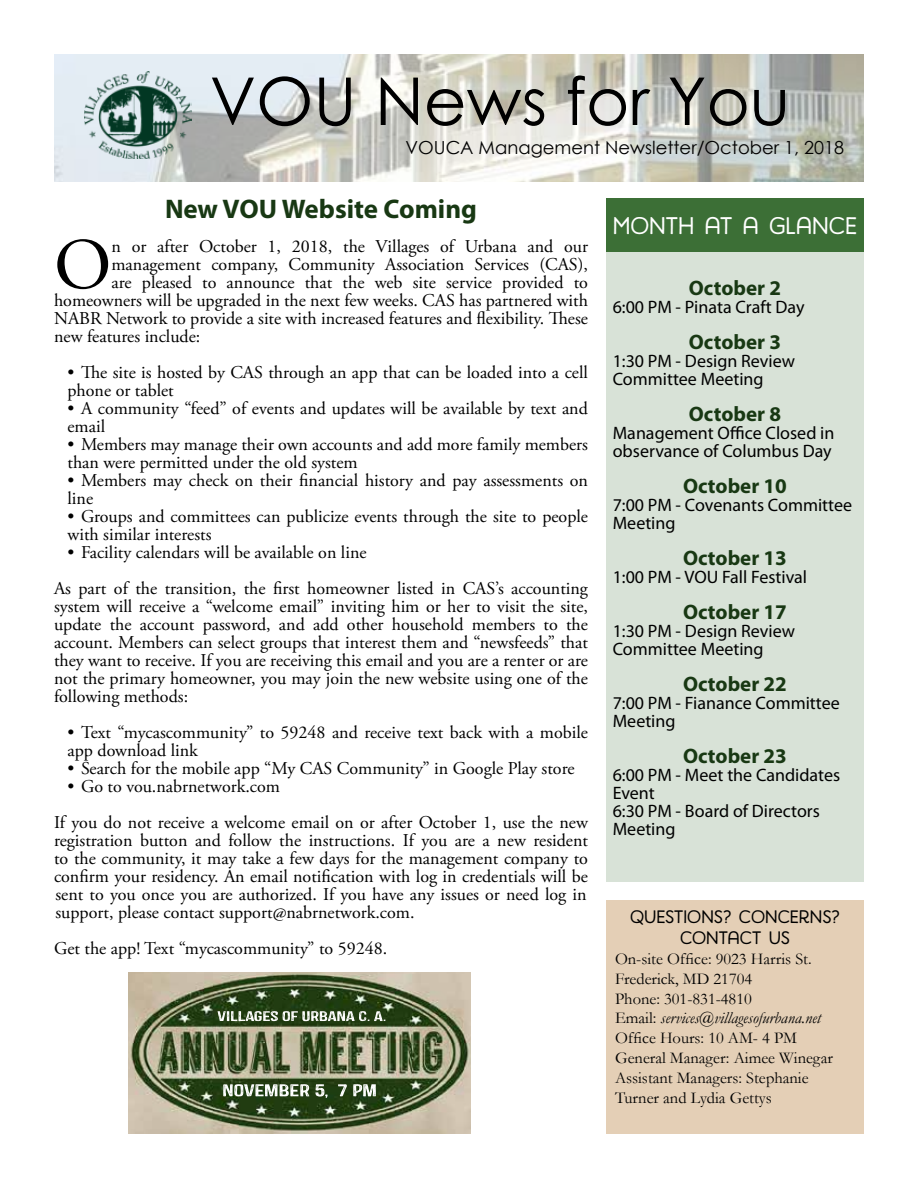
<style>
.page{position:relative;width:918px;height:1188px;background:#fff}
.page>*{position:absolute;margin:0;border:0;box-sizing:border-box;transform-origin:0 0}
.t1{font:72.3px "Adobe Garamond Pro";color:#000}
.t2{font:66px "Century Gothic";color:#000}
.t3{font:700 27px "Myriad Pro";color:#183813}
.t4{font:25.5px "Harman Retro";color:#fff}
.t5{font:24px "Harman Retro";color:#fff}
.t6{font:700 21px "Myriad Pro";color:#183813}
.t7{font:18px/18px "Adobe Garamond Pro";color:#000}
.t8{font:18px/18px "Myriad Pro";color:#000}
.t9{font:18px "Century Gothic";color:#000}
.t10{font:18px/21.6px "Harman Retro";color:#000;text-align:center}
.t11{font:16.5px/19.8px "Garamond";color:#000}
.s1{font-style:italic}
</style>
<div class="page">
<div style="left:606px;top:900px;width:258px;height:234px;background:#e4cfb6"></div>
<div style="left:606px;top:198px;width:258px;height:54px;background:#3c6f36"></div>
<img style="left:54px;top:54px;width:810px;height:127px">
<img style="left:84px;top:71px;width:107px;height:87px">
<div style="left:606px;top:252px;width:258px;height:630px;background:#d8e2d7"></div>
<img style="left:129px;top:972px;width:342px;height:162px">
<h2 class="t2" style="left:210px;top:55px;width:582px">VOU News for You</h2>
<p class="t9" style="left:406px;top:134px;width:440px">VOUCA Management Newsletter/October 1, 2018</p>
<h3 class="t3" style="left:165px;top:192px;width:313px">New VOU Website Coming</h3>
<h1 class="t1" style="left:54px;top:222px;width:59px">O</h1>
<p class="t7" style="left:111px;top:238px;width:478px">n or after October 1, 2018, the Villages of Urbana and our</p>
<p class="t7" style="left:111px;top:256px;width:478px">management company, Community Association Services (CAS),</p>
<p class="t7" style="left:111px;top:274px;width:478px">are pleased to announce that the web site service provided to</p>
<p class="t7" style="left:54px;top:292px;width:536px">homeowners will be upgraded in the next few weeks. CAS has partnered with</p>
<p class="t7" style="left:54px;top:310px;width:536px">NABR Network to provide a site with increased features and flexibility. These</p>
<p class="t7" style="left:54px;top:328px;width:148px">new features include:</p>
<p class="t7" style="left:68px;top:364px;width:522px">• The site is hosted by CAS through an app that can be loaded into a cell phone or tablet</p>
<p class="t7" style="left:68px;top:400px;width:522px">• A community “feed” of events and updates will be available by text and email</p>
<p class="t7" style="left:68px;top:436px;width:522px">• Members may manage their own accounts and add more family members than were permitted under the old system</p>
<p class="t7" style="left:68px;top:472px;width:522px">• Members may check on their financial history and pay assessments on line</p>
<p class="t7" style="left:68px;top:508px;width:522px">• Groups and committees can publicize events through the site to people with similar interests</p>
<p class="t7" style="left:54px;top:535px;width:536px;line-height:36px;text-indent:14px">• Facility calendars will be available on line<br>As part of the transition, the first homeowner listed in CAS’s accounting</p>
<p class="t7" style="left:54px;top:598px;width:536px;text-align:justify">system will receive a “welcome email” inviting him or her to visit the site, update the account password, and add other household members to the account. Members can select groups that interest them and “newsfeeds” that they want to receive. If you are receiving this email and you are a renter or are not the primary homeowner, you may join the new website using one of the following methods:</p>
<p class="t7" style="left:68px;top:724px;width:522px">• Text “mycascommunity” to 59248 and receive text back with a mobile app download link</p>
<p class="t7" style="left:68px;top:760px;width:509px">• Search for the mobile app “My CAS Community” in Google Play store</p>
<p class="t7" style="left:54px;top:769px;width:536px;line-height:36px;text-indent:14px">• Go to vou.nabrnetwork.com<br>If you do not receive a welcome email on or after October 1, use the new</p>
<p class="t7" style="left:54px;top:832px;width:536px;text-align:justify">registration button and follow the instructions. If you are a new resident to the community, it may take a few days for the management company to confirm your residency. An email notification with log in credentials will be sent to you once you are authorized. If you have any issues or need log in support, please contact support@nabrnetwork.com.</p>
<p class="t7" style="left:54px;top:940px;width:335px">Get the app! Text “mycascommunity” to 59248.</p>
<h3 class="t4" style="left:616px;top:211px;width:239px">WEEK AT A GLANCE</h3>
<h3 class="t5" style="left:613px;top:212px;width:246px">MONTH AT A GLANCE</h3>
<p class="t6" style="left:689px;top:274px;width:94px">October 2</p>
<p class="t8" style="left:613px;top:297px;width:193px">6:00 PM - Pinata Craft Day</p>
<p class="t6" style="left:689px;top:328px;width:94px">October 3</p>
<p class="t8" style="left:613px;top:351px;width:184px">1:30 PM - Design Review<br>Committee Meeting</p>
<p class="t6" style="left:689px;top:400px;width:94px">October 8</p>
<p class="t8" style="left:613px;top:423px;width:223px">Management Office Closed in observance of Columbus Day</p>
<p class="t6" style="left:683px;top:472px;width:105px">October 10</p>
<p class="t8" style="left:613px;top:495px;width:241px">7:00 PM - Covenants Committee<br>Meeting</p>
<p class="t6" style="left:683px;top:544px;width:105px">October 13</p>
<p class="t8" style="left:613px;top:567px;width:196px">1:00 PM - VOU Fall Festival</p>
<p class="t6" style="left:683px;top:598px;width:105px">October 17</p>
<p class="t8" style="left:613px;top:621px;width:184px">1:30 PM - Design Review<br>Committee Meeting</p>
<p class="t6" style="left:683px;top:670px;width:105px">October 22</p>
<p class="t8" style="left:613px;top:693px;width:229px">7:00 PM - Fianance Committee<br>Meeting</p>
<p class="t6" style="left:683px;top:742px;width:105px">October 23</p>
<p class="t8" style="left:613px;top:765px;width:229px">6:00 PM - Meet the Candidates<br>Event<br>6:30 PM - Board of Directors<br>Meeting</p>
<p class="t10" style="left:630px;top:906px;width:211px">QUESTIONS? CONCERNS?<br>CONTACT US</p>
<p class="t11" style="left:615px;top:948px;width:219px">On-site Office: 9023 Harris St.<br>Frederick, MD 21704<br>Phone: 301-831-4810<br>Email: <span class="s1">services@villagesofurbana.net<br></span>Office Hours: 10 AM- 4 PM<br>General Manager: Aimee Winegar<br>Assistant Managers: Stephanie<br>Turner and Lydia Gettys</p>
</div>
